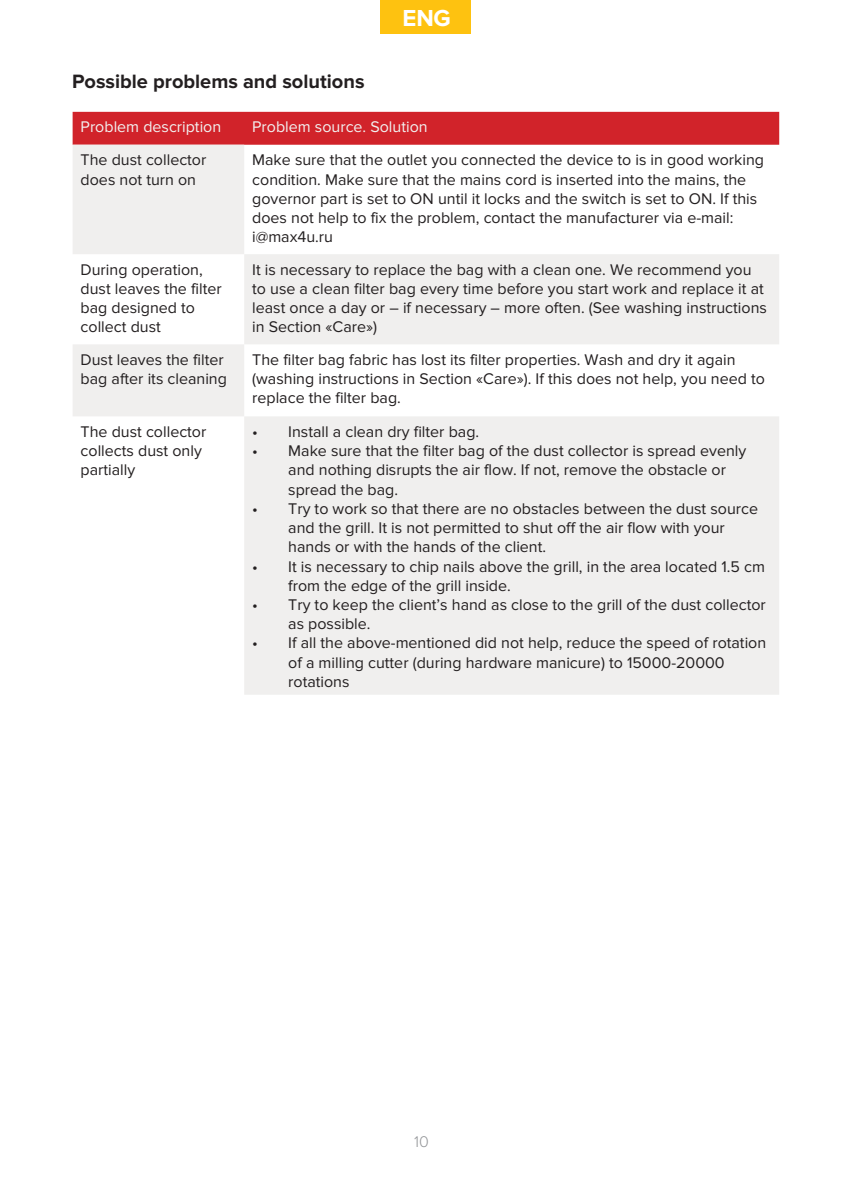
<style>
.page{position:relative;width:851px;height:1191px;background:#fff}
.page>*{position:absolute;margin:0;border:0;box-sizing:border-box;transform-origin:0 0}
.t1{font:700 24px "Proxima Nova";color:#fff}
.t2{font:700 20px "Proxima Nova";color:#231f20}
.t3{font:16px/19.2px "Proxima Nova";color:#231f20}
.t4{font:16px "Proxima Nova";color:#f2f1f0}
.t5{font:300 16px "Proxima Nova";color:#939598}
</style>
<div class="page">
<div style="left:380px;top:0;width:91px;height:33px;background:#fec210"></div>
<div style="left:73px;top:112px;width:706px;height:33px;background:#d1232a"></div>
<svg style="left:73px;top:145px;width:706px;height:549px;fill:#f0efee"></svg>
<p class="t2" style="left:72px;top:70px;width:294px">Possible problems and solutions</p>
<h1 class="t1" style="left:402px;top:4px;width:50px">ENG</h1>
<p class="t4" style="left:81px;top:118px;width:142px">Problem description</p>
<p class="t4" style="left:252px;top:118px;width:177px">Problem source. Solution</p>
<p class="t3" style="left:81px;top:151px;width:127px">The dust collector does not turn on</p>
<p class="t3" style="left:252px;top:151px;width:513px">Make sure that the outlet you connected the device to is in good working condition. Make sure that the mains cord is inserted into the mains, the governor part is set to ON until it locks and the switch is set to ON. If this does not help to fix the problem, contact the manufacturer via e-mail: i@max4u.ru</p>
<p class="t3" style="left:81px;top:260px;width:143px">During operation, dust leaves the filter bag designed to collect dust</p>
<p class="t3" style="left:252px;top:260px;width:516px">It is necessary to replace the bag with a clean one. We recommend you to use a clean filter bag every time before you start work and replace it at least once a day or – if necessary – more often. (See washing instructions in Section «Care»)</p>
<p class="t3" style="left:81px;top:350px;width:148px">Dust leaves the filter bag after its cleaning</p>
<p class="t3" style="left:252px;top:350px;width:514px">The filter bag fabric has lost its filter properties. Wash and dry it again (washing instructions in Section «Care»). If this does not help, you need to replace the filter bag.</p>
<p class="t3" style="left:81px;top:422px;width:127px">The dust collector collects dust only partially</p>
<p class="t3" style="left:252px;top:422px;width:228px">• Install a clean dry filter bag.</p>
<p class="t3" style="left:288px;top:441px;width:459px;text-indent:-36px">• Make sure that the filter bag of the dust collector is spread evenly and nothing disrupts the air flow. If not, remove the obstacle or spread the bag.</p>
<p class="t3" style="left:288px;top:499px;width:471px;text-indent:-36px">• Try to work so that there are no obstacles between the dust source and the grill. It is not permitted to shut off the air flow with your hands or with the hands of the client.</p>
<p class="t3" style="left:288px;top:557px;width:478px;text-indent:-36px">• It is necessary to chip nails above the grill, in the area located 1.5 cm from the edge of the grill inside.</p>
<p class="t3" style="left:288px;top:595px;width:479px;text-indent:-36px">• Try to keep the client’s hand as close to the grill of the dust collector as possible.</p>
<p class="t3" style="left:288px;top:633px;width:479px;text-indent:-36px">• If all the above-mentioned did not help, reduce the speed of rotation of a milling cutter (during hardware manicure) to 15000-20000 rotations</p>
<p class="t5" style="left:414px;top:1132px;width:16px">10</p>
</div>
